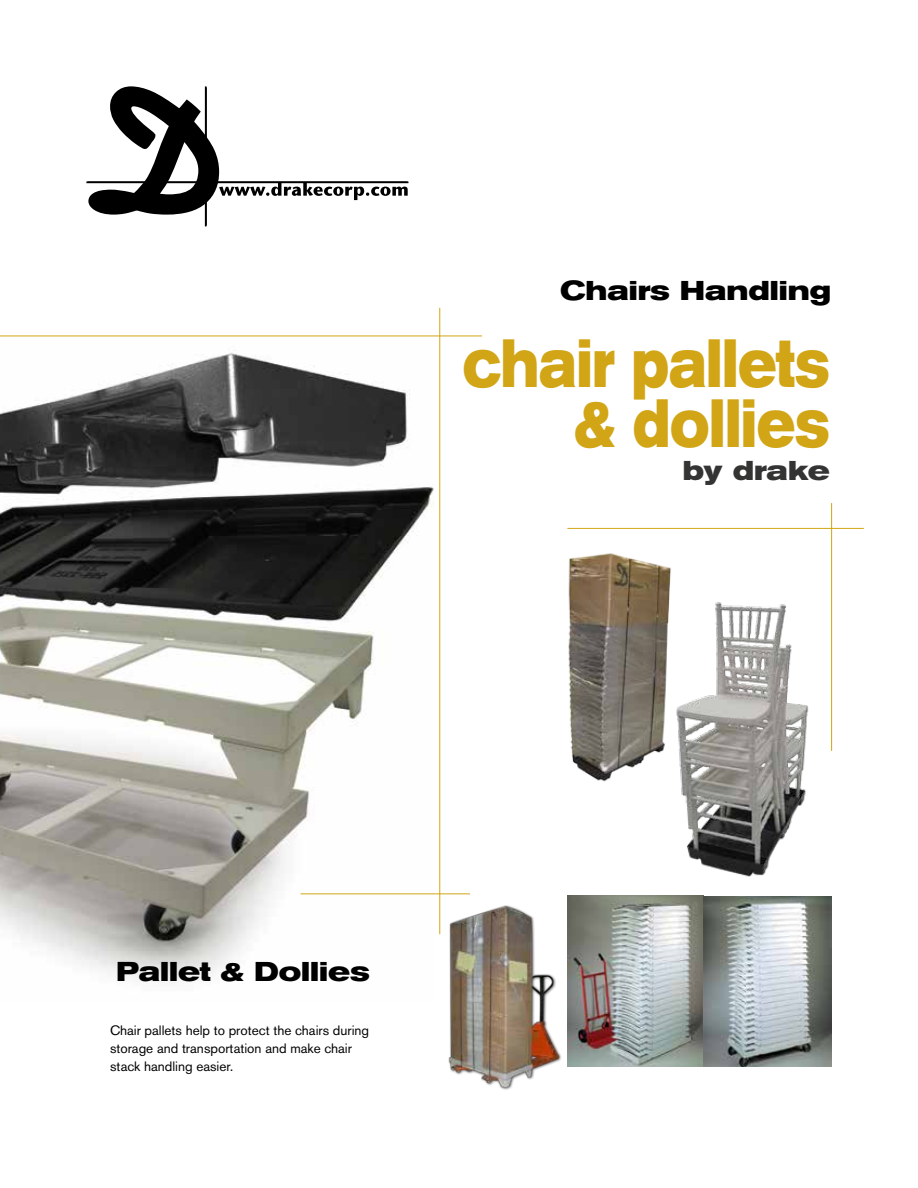
<style>
.page{position:relative;width:918px;height:1188px;background:#fff}
.page>*{position:absolute;margin:0;border:0;box-sizing:border-box;transform-origin:0 0}
.t1{font:700 expanded 67.5px/60px "Akzidenz Grotesk BE";color:#d1a516;text-align:right;scale:.7 1}
.t2{font:700 expanded 27px "Akzidenz Grotesk BE";color:#000}
.t3{font:700 expanded 27px "Akzidenz Grotesk BE";color:#343433}
.t4{font:13.5px/18px "Akzidenz Grotesk BE";color:#000}
</style>
<div class="page">
<div style="left:205px;top:86px;width:2px;height:140px;background:#000;border:2px solid #000"></div>
<svg style="left:86px;top:86px;width:322px;height:132px"></svg>
<img style="left:0;top:352px;width:434px;height:629px">
<hr style="left:0;top:336px;width:482px;height:1px;background:#d1a516">
<hr style="left:439px;top:308px;width:1px;height:626px;background:#d1a516">
<hr style="left:301px;top:893px;width:169px;height:1px;background:#d1a516">
<hr style="left:831px;top:503px;width:1px;height:248px;background:#d1a516">
<hr style="left:567px;top:528px;width:297px;height:1px;background:#d1a516">
<img style="left:568px;top:553px;width:103px;height:229px">
<img style="left:651px;top:596px;width:158px;height:281px">
<img style="left:567px;top:895px;width:265px;height:172px">
<img style="left:440px;top:899px;width:136px;height:191px">
<h2 class="t2" style="left:560px;top:275px;width:273px">Chairs Handling</h2>
<h1 class="t1" style="left:463px;top:335px;width:525px">chair pallets &amp; dollies</h1>
<h2 class="t3" style="left:683px;top:455px;width:148px">by drake</h2>
<h2 class="t2" style="left:116px;top:956px;width:255px">Pallet &amp; Dollies</h2>
<p class="t4" style="left:110px;top:1021px;width:261px">Chair pallets help to protect the chairs during storage and transportation and make chair stack handling easier.</p>
</div>
